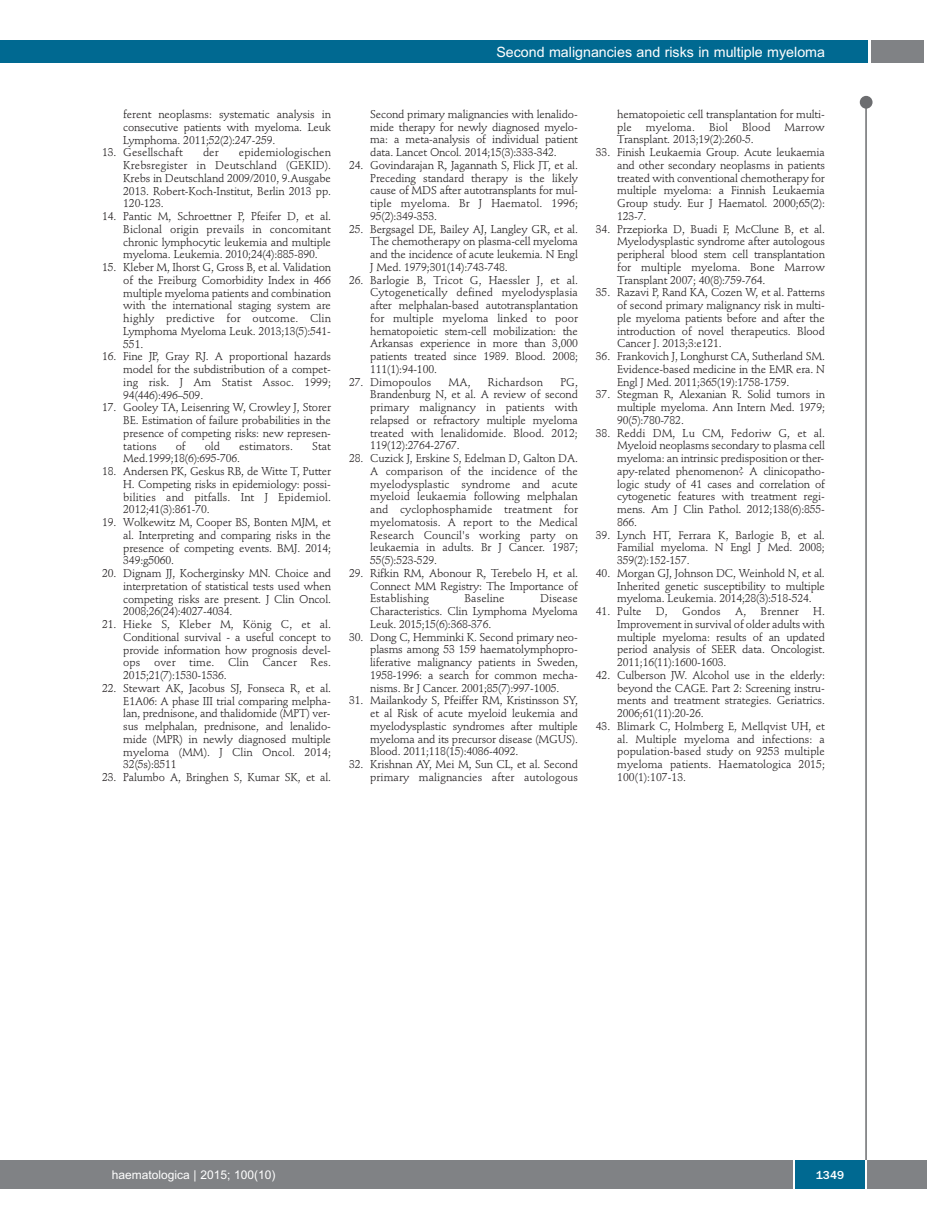
<style>
.page{position:relative;width:927px;height:1225px;background:#fff}
.page>*{position:absolute;margin:0;border:0;box-sizing:border-box;transform-origin:0 0}
.t1{font:14.25px "Arial";color:#fff}
.t2{font:12px "Arial";color:#fff}
.t3{font:500 12px "Franklin Gothic";color:#fff}
.t4{font:11.25px/12.8px "Stempel Schneidler";letter-spacing:-.015em;color:#231f20;text-align:justify}
.t5{font:11.25px/12.8px "Stempel Schneidler";letter-spacing:.005em;color:#231f20;text-align:right}
</style>
<div class="page">
<div style="left:860px;top:96px;width:12px;height:13px;background:#6c6d70;border-radius:50%"></div>
<hr style="left:865px;top:98px;width:2px;height:1062px;background:#6c6d70">
<div style="left:871px;top:40px;width:52px;height:22px;background:#808285"></div>
<div style="left:18px;top:40px;width:849px;height:22px;background:#006991"></div>
<div style="left:17px;top:1160px;width:910px;height:28px;background:#808285"></div>
<div style="left:795px;top:1160px;width:70px;height:28px;background:#006991"></div>
<hr style="left:793px;top:1160px;width:2px;height:28px;background:#fff">
<hr style="left:865px;top:1160px;width:2px;height:28px;background:#fff">
<div style="left:0;top:40px;width:19px;height:22px;background:#006991"></div>
<div style="left:0;top:1160px;width:18px;height:28px;background:#808285"></div>
<p class="t1" style="left:496px;top:44px;width:330px">Second malignancies and risks in multiple myeloma</p>
<p class="t4" style="left:123px;top:109px;width:209px">ferent neoplasms: systematic analysis in consecutive patients with myeloma. Leuk Lymphoma. 2011;52(2):247-259.</p>
<p class="t5" style="left:102px;top:147px;width:82px">13. Gesellschaft</p>
<p class="t4" style="left:203px;top:147px;width:17px">der</p>
<p class="t4" style="left:123px;top:147px;width:209px;text-indent:116px">epidemiologischen Krebsregister in Deutschland (GEKID).<br>Krebs in Deutschland 2009/2010, 9.Ausgabe 2013. Robert-Koch-Institut, Berlin 2013 pp.<br>120-123.</p>
<p class="t4" style="left:123px;top:211px;width:209px;text-indent:-21px">14. Pantic M, Schroettner P, Pfeifer D, et al.<br>Biclonal origin prevails in concomitant chronic lymphocytic leukemia and multiple myeloma. Leukemia. 2010;24(4):885-890.</p>
<p class="t4" style="left:123px;top:262px;width:209px;text-indent:-21px">15. Kleber M, Ihorst G, Gross B, et al. Validation of the Freiburg Comorbidity Index in 466 multiple myeloma patients and combination with the international staging system are highly predictive for outcome. Clin Lymphoma Myeloma Leuk. 2013;13(5):541- 551.</p>
<p class="t4" style="left:123px;top:351px;width:209px;text-indent:-21px">16. Fine JP, Gray RJ. A proportional hazards model for the subdistribution of a compet&shy;ing risk. J Am Statist Assoc. 1999; 94(446):496–509.</p>
<p class="t4" style="left:123px;top:402px;width:209px;text-indent:-21px">17. Gooley TA, Leisenring W, Crowley J, Storer BE. Estimation of failure probabilities in the presence of competing risks: new represen&shy;tations</p>
<p class="t4" style="left:176px;top:440px;width:12px">of</p>
<p class="t4" style="left:205px;top:440px;width:17px">old</p>
<p class="t5" style="left:239px;top:440px;width:56px">estimators.</p>
<p class="t4" style="left:312px;top:440px;width:20px">Stat</p>
<p class="t4" style="left:123px;top:453px;width:118px">Med.1999;18(6):695-706.</p>
<p class="t4" style="left:123px;top:466px;width:209px;text-indent:-21px">18. Andersen PK, Geskus RB, de Witte T, Putter H. Competing risks in epidemiology: possi&shy;bilities and pitfalls. Int J Epidemiol.<br>2012;41(3):861-70.</p>
<p class="t4" style="left:123px;top:517px;width:209px;text-indent:-21px">19. Wolkewitz M, Cooper BS, Bonten MJM, et al. Interpreting and comparing risks in the presence of competing events. BMJ. 2014; 349:g5060.</p>
<p class="t4" style="left:123px;top:568px;width:209px;text-indent:-21px">20. Dignam JJ, Kocherginsky MN. Choice and interpretation of statistical tests used when competing risks are present. J Clin Oncol.<br>2008;26(24):4027-4034.</p>
<p class="t4" style="left:123px;top:619px;width:209px;text-indent:-21px">21. Hieke S, Kleber M, König C, et al.<br>Conditional survival - a useful concept to provide information how prognosis devel&shy;ops over time. Clin Cancer Res.<br>2015;21(7):1530-1536.</p>
<p class="t4" style="left:123px;top:683px;width:209px;text-indent:-21px">22. Stewart AK, Jacobus SJ, Fonseca R, et al.<br>E1A06: A phase III trial comparing melpha&shy;lan, prednisone, and thalidomide (MPT) ver&shy;sus melphalan, prednisone, and lenalido&shy;mide (MPR) in newly diagnosed multiple myeloma (MM). J Clin Oncol. 2014; 32(5s):8511</p>
<p class="t4" style="left:102px;top:772px;width:230px">23. Palumbo A, Bringhen S, Kumar SK, et al.</p>
<p class="t4" style="left:370px;top:109px;width:209px">Second primary malignancies with lenalido&shy;mide therapy for newly diagnosed myelo&shy;ma: a meta-analysis of individual patient data. Lancet Oncol. 2014;15(3):333-342.</p>
<p class="t4" style="left:370px;top:160px;width:209px;text-indent:-21px">24. Govindarajan R, Jagannath S, Flick JT, et al.<br>Preceding standard therapy is the likely cause of MDS after autotransplants for mul&shy;tiple myeloma. Br J Haematol. 1996; 95(2):349-353.</p>
<p class="t4" style="left:370px;top:223px;width:209px;text-indent:-21px">25. Bergsagel DE, Bailey AJ, Langley GR, et al.<br>The chemotherapy on plasma-cell myeloma and the incidence of acute leukemia. N Engl J Med. 1979;301(14):743-748.</p>
<p class="t4" style="left:370px;top:274px;width:209px;text-indent:-21px">26. Barlogie B, Tricot G, Haessler J, et al.<br>Cytogenetically defined myelodysplasia after melphalan-based autotransplantation for multiple myeloma linked to poor hematopoietic stem-cell mobilization: the Arkansas experience in more than 3,000 patients treated since 1989. Blood. 2008; 111(1):94-100.</p>
<p class="t5" style="left:349px;top:376px;width:84px">27. Dimopoulos</p>
<p class="t4" style="left:449px;top:376px;width:23px">MA,</p>
<p class="t5" style="left:488px;top:376px;width:57px">Richardson</p>
<p class="t4" style="left:370px;top:376px;width:209px;text-indent:190px">PG, Brandenburg N, et al. A review of second primary malignancy in patients with relapsed or refractory multiple myeloma treated with lenalidomide. Blood. 2012; 119(12):2764-2767.</p>
<p class="t4" style="left:370px;top:453px;width:209px;text-indent:-21px">28. Cuzick J, Erskine S, Edelman D, Galton DA.<br>A comparison of the incidence of the myelodysplastic syndrome and acute myeloid leukaemia following melphalan and cyclophosphamide treatment for myelomatosis. A report to the Medical Research Council's working party on leukaemia in adults. Br J Cancer. 1987; 55(5):523-529.</p>
<p class="t4" style="left:370px;top:568px;width:209px;text-indent:-21px">29. Rifkin RM, Abonour R, Terebelo H, et al.<br>Connect MM Registry: The Importance of Establishing</p>
<p class="t5" style="left:465px;top:593px;width:42px">Baseline</p>
<p class="t4" style="left:370px;top:593px;width:209px;text-indent:170px">Disease Characteristics. Clin Lymphoma Myeloma Leuk. 2015;15(6):368-376.</p>
<p class="t4" style="left:370px;top:631px;width:209px;text-indent:-21px">30. Dong C, Hemminki K. Second primary neo&shy;plasms among 53 159 haematolymphopro&shy;liferative malignancy patients in Sweden, 1958-1996: a search for common mecha&shy;nisms. Br J Cancer. 2001;85(7):997-1005.</p>
<p class="t4" style="left:370px;top:695px;width:209px;text-indent:-21px">31. Mailankody S, Pfeiffer RM, Kristinsson SY, et al Risk of acute myeloid leukemia and myelodysplastic syndromes after multiple myeloma and its precursor disease (MGUS).<br>Blood. 2011;118(15):4086-4092.</p>
<p class="t5" style="left:349px;top:759px;width:230px">32. Krishnan AY, Mei M, Sun CL, et al. Second primary malignancies after autologous</p>
<p class="t4" style="left:617px;top:109px;width:209px">hematopoietic cell transplantation for multi&shy;ple myeloma. Biol Blood Marrow Transplant. 2013;19(2):260-5.</p>
<p class="t4" style="left:617px;top:147px;width:209px;text-indent:-21px">33. Finish Leukaemia Group. Acute leukaemia and other secondary neoplasms in patients treated with conventional chemotherapy for multiple myeloma: a Finnish Leukaemia Group study. Eur J Haematol. 2000;65(2):<br>123-7.</p>
<p class="t4" style="left:617px;top:223px;width:209px;text-indent:-21px">34. Przepiorka D, Buadi F, McClune B, et al.<br>Myelodysplastic syndrome after autologous peripheral blood stem cell transplantation for multiple myeloma. Bone Marrow Transplant 2007; 40(8):759-764.</p>
<p class="t4" style="left:617px;top:287px;width:209px;text-indent:-21px">35. Razavi P, Rand KA, Cozen W, et al. Patterns of second primary malignancy risk in multi&shy;ple myeloma patients before and after the introduction of novel therapeutics. Blood Cancer J. 2013;3:e121.</p>
<p class="t4" style="left:617px;top:351px;width:209px;text-indent:-21px">36. Frankovich J, Longhurst CA, Sutherland SM.<br>Evidence-based medicine in the EMR era. N Engl J Med. 2011;365(19):1758-1759.</p>
<p class="t4" style="left:617px;top:389px;width:209px;text-indent:-21px">37. Stegman R, Alexanian R. Solid tumors in multiple myeloma. Ann Intern Med. 1979; 90(5):780-782.</p>
<p class="t4" style="left:617px;top:427px;width:209px;text-indent:-21px">38. Reddi DM, Lu CM, Fedoriw G, et al.<br>Myeloid neoplasms secondary to plasma cell myeloma: an intrinsic predisposition or ther&shy;apy-related phenomenon? A clinicopatho&shy;logic study of 41 cases and correlation of cytogenetic features with treatment regi&shy;mens. Am J Clin Pathol. 2012;138(6):855- 866.</p>
<p class="t4" style="left:617px;top:529px;width:209px;text-indent:-21px">39. Lynch HT, Ferrara K, Barlogie B, et al.<br>Familial myeloma. N Engl J Med. 2008; 359(2):152-157.</p>
<p class="t4" style="left:617px;top:567px;width:209px;text-indent:-21px">40. Morgan GJ, Johnson DC, Weinhold N, et al.<br>Inherited genetic susceptibility to multiple myeloma. Leukemia. 2014;28(3):518-524.</p>
<p class="t4" style="left:596px;top:606px;width:47px">41. Pulte</p>
<p class="t4" style="left:656px;top:606px;width:13px">D,</p>
<p class="t4" style="left:682px;top:606px;width:40px">Gondos</p>
<p class="t4" style="left:735px;top:606px;width:13px">A,</p>
<p class="t5" style="left:761px;top:606px;width:40px">Brenner</p>
<p class="t4" style="left:617px;top:606px;width:209px;text-indent:196px">H.<br>Improvement in survival of older adults with multiple myeloma: results of an updated period analysis of SEER data. Oncologist.<br>2011;16(11):1600-1603.</p>
<p class="t4" style="left:617px;top:669px;width:209px;text-indent:-21px">42. Culberson JW. Alcohol use in the elderly: beyond the CAGE. Part 2: Screening instru&shy;ments and treatment strategies. Geriatrics.<br>2006;61(11):20-26.</p>
<p class="t4" style="left:617px;top:720px;width:209px;text-indent:-21px">43. Blimark C, Holmberg E, Mellqvist UH, et al. Multiple myeloma and infections: a population-based study on 9253 multiple myeloma patients. Haematologica 2015; 100(1):107-13.</p>
<p class="t2" style="left:112px;top:1167px;width:165px">haematologica | 2015; 100(10)</p>
<p class="t3" style="left:816px;top:1167px;width:30px">1349</p>
</div>
